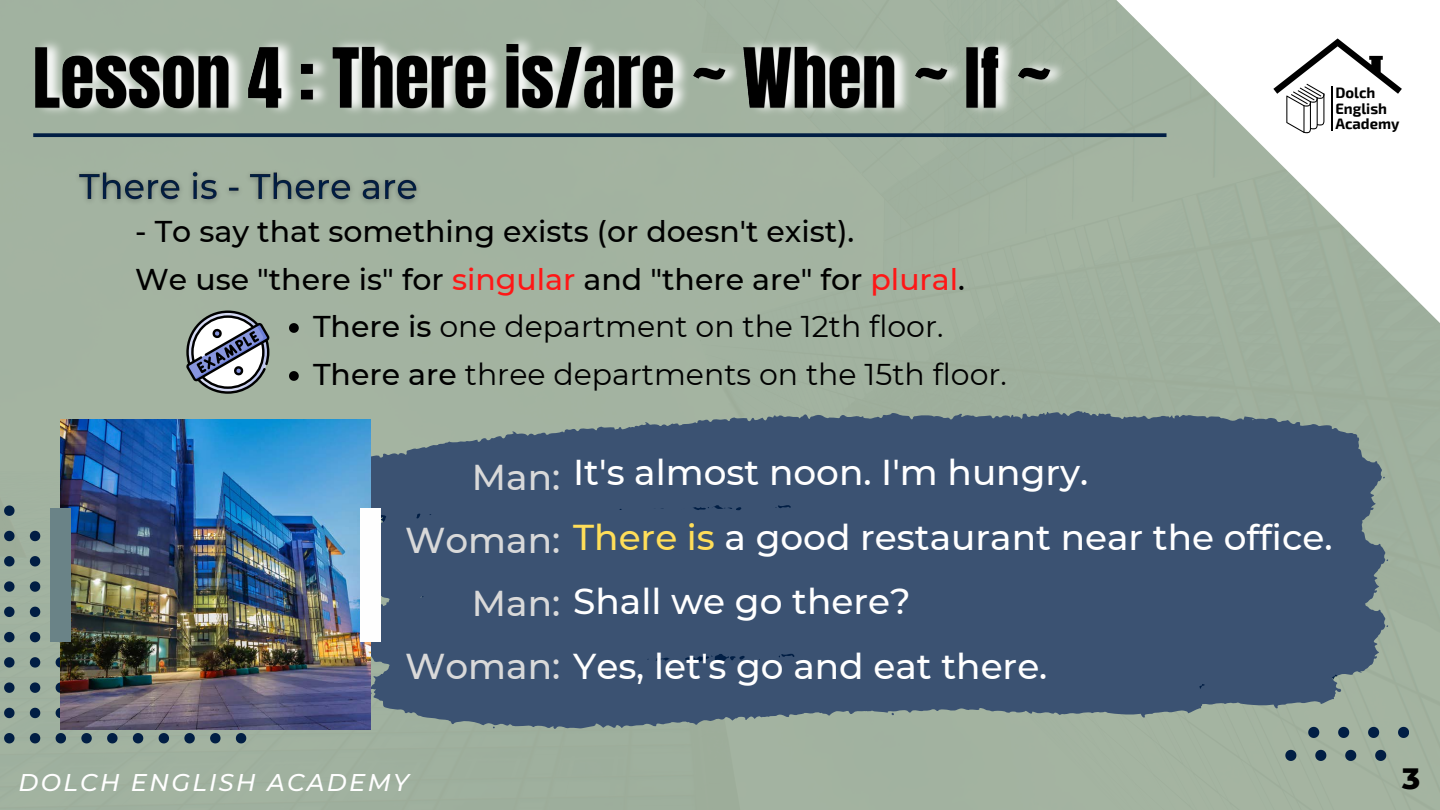
<style>
.page{position:relative;width:1440px;height:810px;background:#a2b3a0}
.page>*{position:absolute;margin:0;border:0;box-sizing:border-box;transform-origin:0 0}
.t1{font:500 35.9px/64.5px "Montserrat";color:#fff}
.t2{font:500 35.9px "Montserrat";color:#d9d9d9}
.t3{font:500 30px "Montserrat";color:#000}
.t4{font:30px "Montserrat";color:#000}
.t5{font:800 30px "Montserrat";color:#000}
.t6{font:italic 500 24.2px "Montserrat";letter-spacing:.095em;color:#fff}
.t7{font:700 14.9px/15.4px "Exo 2";color:#000}
.s1{color:#ff1616}
.s2{font-weight:500}
.s3{color:#ffde59}
.s4{color:#d9d9d9}
</style>
<div class="page">
<svg style="left:1100px;top:0;width:340px;height:338px;fill:#a3b3a1"></svg>
<svg style="left:1398px;top:727px;width:11px;height:11px"></svg>
<svg style="left:1368px;top:727px;width:11px;height:11px"></svg>
<svg style="left:1338px;top:727px;width:11px;height:11px"></svg>
<svg style="left:1308px;top:727px;width:11px;height:11px"></svg>
<svg style="left:1375px;top:750px;width:11px;height:11px"></svg>
<svg style="left:1345px;top:750px;width:11px;height:11px"></svg>
<svg style="left:1315px;top:750px;width:11px;height:11px"></svg>
<svg style="left:1285px;top:750px;width:11px;height:11px"></svg>
<svg style="left:1256px;top:654px;width:133px;height:66px;background:#6c8087"></svg>
<svg style="left:1256px;top:493px;width:133px;height:161px;background:#465c77"></svg>
<svg style="left:482px;top:411px;width:903px;height:160px;background:#5b7080"></svg>
<svg style="left:4px;top:506px;width:11px;height:10px"></svg>
<svg style="left:4px;top:531px;width:11px;height:10px"></svg>
<svg style="left:30px;top:531px;width:10px;height:10px"></svg>
<svg style="left:4px;top:556px;width:11px;height:10px"></svg>
<svg style="left:30px;top:556px;width:10px;height:10px"></svg>
<svg style="left:4px;top:581px;width:11px;height:11px"></svg>
<svg style="left:30px;top:581px;width:10px;height:11px"></svg>
<svg style="left:4px;top:607px;width:11px;height:10px"></svg>
<svg style="left:30px;top:607px;width:10px;height:10px"></svg>
<svg style="left:4px;top:632px;width:11px;height:10px"></svg>
<svg style="left:30px;top:632px;width:10px;height:10px"></svg>
<svg style="left:4px;top:657px;width:11px;height:11px"></svg>
<svg style="left:30px;top:657px;width:10px;height:11px"></svg>
<svg style="left:56px;top:657px;width:5px;height:11px"></svg>
<svg style="left:4px;top:682px;width:11px;height:11px"></svg>
<svg style="left:30px;top:682px;width:10px;height:11px"></svg>
<svg style="left:56px;top:682px;width:5px;height:11px"></svg>
<svg style="left:4px;top:708px;width:11px;height:10px"></svg>
<svg style="left:30px;top:708px;width:10px;height:10px"></svg>
<svg style="left:56px;top:708px;width:5px;height:10px"></svg>
<svg style="left:4px;top:733px;width:11px;height:10px"></svg>
<svg style="left:30px;top:733px;width:10px;height:10px"></svg>
<svg style="left:56px;top:733px;width:10px;height:10px"></svg>
<svg style="left:81px;top:733px;width:11px;height:10px"></svg>
<svg style="left:107px;top:733px;width:11px;height:10px"></svg>
<svg style="left:133px;top:733px;width:10px;height:10px"></svg>
<svg style="left:159px;top:733px;width:10px;height:10px"></svg>
<svg style="left:184px;top:733px;width:11px;height:10px"></svg>
<svg style="left:210px;top:733px;width:11px;height:10px"></svg>
<svg style="left:236px;top:733px;width:10px;height:10px"></svg>
<svg style="left:371px;top:663px;width:885px;height:66px;background:#50657b"></svg>
<div style="left:371px;top:503px;width:885px;height:160px;background:#3b5272"></div>
<div style="left:371px;top:420px;width:881px;height:161px;background:#3b5272"></div>
<svg style="left:1273px;top:38px;width:129px;height:95px"></svg>
<svg style="left:1072px;top:133px;width:95px;height:4px"></svg>
<svg style="left:186px;top:311px;width:84px;height:83px"></svg>
<img style="left:61px;top:420px;width:310px;height:310px">
<div style="left:360px;top:508px;width:21px;height:134px;background:#fefefe"></div>
<div style="left:50px;top:508px;width:21px;height:134px;background:#6a8387"></div>
<img style="left:71px;top:157px;width:356px;height:62px">
<img style="left:28px;top:14px;width:1044px;height:130px">
<svg style="left:289px;top:323px;width:10px;height:10px"></svg>
<svg style="left:289px;top:371px;width:10px;height:10px"></svg>
<p class="t3" style="left:135px;top:213px;width:721px">- To say that something exists (or doesn't exist).</p>
<p class="t3" style="left:135px;top:261px;width:831px">We use "there is" for <span class="s1">singular</span> and "there are" for <span class="s1">plural</span>.</p>
<p class="t4" style="left:313px;top:308px;width:632px"><span class="s2">There is</span> one department on the 12th floor.</p>
<p class="t4" style="left:313px;top:356px;width:695px"><span class="s2">There are</span> three departments on the 15th floor.</p>
<p class="t7" style="left:1335px;top:84px;width:66px">Dolch<br>English<br>Academy</p>
<p class="t1" style="left:573px;top:440px;width:761px">It's almost noon. I'm hungry.<br><span class="s3">There is</span> a good restaurant near the office.<br>Shall we go there?</p>
<p class="t2" style="left:472px;top:456px;width:90px">Man:</p>
<p class="t2" style="left:405px;top:518px;width:157px">Woman:</p>
<p class="t2" style="left:472px;top:581px;width:90px">Man:</p>
<p class="t1" style="left:405px;top:634px;width:644px"><span class="s4">Woman:</span> Yes, let's go and eat there.</p>
<p class="t6" style="left:19px;top:768px;width:392px">DOLCH ENGLISH ACADEMY</p>
<p class="t5" style="left:1402px;top:760px;width:20px">3</p>
</div>
